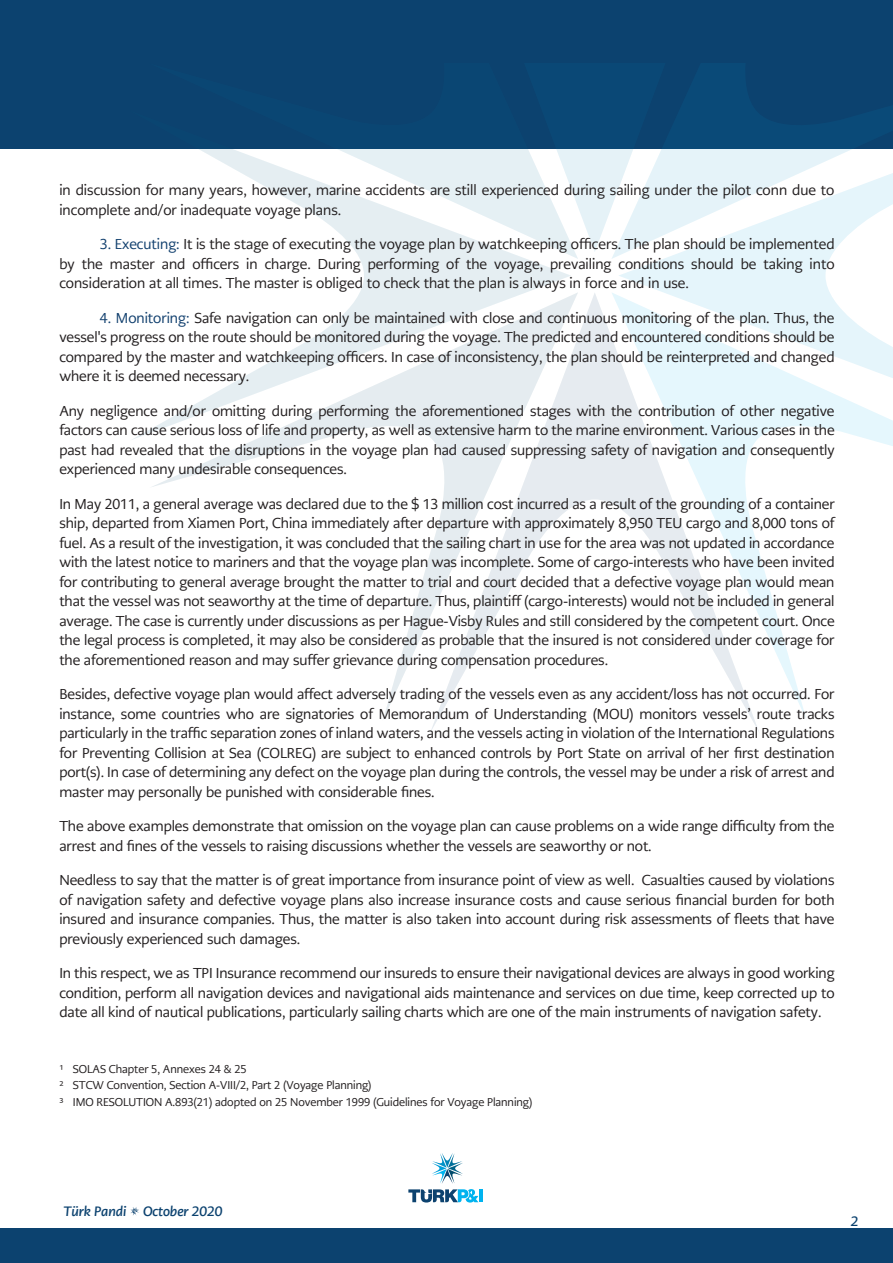
<style>
.page{position:relative;width:893px;height:1263px;background:#fff}
.page>*{position:absolute;margin:0;border:0;box-sizing:border-box;transform-origin:0 0}
.t1{font:14.25px/19.5px "PMN Caecilia Sans Head";letter-spacing:-.005em;color:#231f20;text-align:justify}
.t2{font:italic 700 13.5px "PMN Caecilia Sans Head";color:#0c426f}
.t3{font:11.25px/16.5px "PMN Caecilia Sans Head";letter-spacing:-.005em;color:#231f20}
.s1{color:#13416f}
</style>
<div class="page">
<svg style="left:130px;top:1207px;width:9px;height:9px"></svg>
<div style="left:0;top:0;width:893px;height:149px;background:#0c426f"></div>
<svg style="left:578px;top:149px;width:33px;height:103px;fill:#e5f2f7"></svg>
<svg style="left:431px;top:293px;width:328px;height:438px"></svg>
<svg style="left:619px;top:259px;width:211px;height:33px;background:#e8f6fb"></svg>
<svg style="left:132px;top:259px;width:439px;height:181px"></svg>
<svg style="left:611px;top:292px;width:282px;height:429px"></svg>
<svg style="left:199px;top:149px;width:379px;height:110px"></svg>
<svg style="left:611px;top:149px;width:282px;height:110px;fill:#e5f5fb"></svg>
<svg style="left:149px;top:292px;width:429px;height:429px"></svg>
<hr style="left:479px;top:1189px;width:4px;height:13px;background:#00b3ef">
<svg style="left:408px;top:1153px;width:70px;height:49px"></svg>
<div style="left:0;top:1229px;width:893px;height:34px;background:#0c426f"></div>
<p class="t1" style="left:59px;top:180px;width:777px">in discussion for many years, however, marine accidents are still experienced during sailing under the pilot conn due to incomplete and/or inadequate voyage plans.</p>
<p class="t1" style="left:59px;top:234px;width:777px;text-indent:40px"><span class="s1">3. Executing:</span> It is the stage of executing the voyage plan by watchkeeping officers. The plan should be implemented by the master and officers in charge. During performing of the voyage, prevailing conditions should be taking into consideration at all times. The master is obliged to check that the plan is always in force and in use.</p>
<p class="t1" style="left:59px;top:308px;width:777px;text-indent:40px"><span class="s1">4. Monitoring:</span> Safe navigation can only be maintained with close and continuous monitoring of the plan. Thus, the vessel's progress on the route should be monitored during the voyage. The predicted and encountered conditions should be compared by the master and watchkeeping officers. In case of inconsistency, the plan should be reinterpreted and changed where it is deemed necessary.</p>
<p class="t1" style="left:59px;top:401px;width:777px">Any negligence and/or omitting during performing the aforementioned stages with the contribution of other negative factors can cause serious loss of life and property, as well as extensive harm to the marine environment. Various cases in the past had revealed that the disruptions in the voyage plan had caused suppressing safety of navigation and consequently experienced many undesirable consequences.</p>
<p class="t1" style="left:59px;top:494px;width:777px">In May 2011, a general average was declared due to the $ 13 million cost incurred as a result of the grounding of a container ship, departed from Xiamen Port, China immediately after departure with approximately 8,950 TEU cargo and 8,000 tons of fuel. As a result of the investigation, it was concluded that the sailing chart in use for the area was not updated in accordance with the latest notice to mariners and that the voyage plan was incomplete. Some of cargo-interests who have been invited for contributing to general average brought the matter to trial and court decided that a defective voyage plan would mean that the vessel was not seaworthy at the time of departure. Thus, plaintiff (cargo-interests) would not be included in general average. The case is currently under discussions as per Hague-Visby Rules and still considered by the competent court. Once the legal process is completed, it may also be considered as probable that the insured is not considered under coverage for the aforementioned reason and may suffer grievance during compensation procedures.</p>
<p class="t1" style="left:59px;top:684px;width:777px">Besides, defective voyage plan would affect adversely trading of the vessels even as any accident/loss has not occurred. For instance, some countries who are signatories of Memorandum of Understanding (MOU) monitors vessels’ route tracks particularly in the traffic separation zones of inland waters, and the vessels acting in violation of the International Regulations for Preventing Collision at Sea (COLREG) are subject to enhanced controls by Port State on arrival of her first destination port(s). In case of determining any defect on the voyage plan during the controls, the vessel may be under a risk of arrest and master may personally be punished with considerable fines.</p>
<p class="t1" style="left:59px;top:816px;width:777px">The above examples demonstrate that omission on the voyage plan can cause problems on a wide range difficulty from the arrest and fines of the vessels to raising discussions whether the vessels are seaworthy or not.</p>
<p class="t1" style="left:59px;top:870px;width:777px">Needless to say that the matter is of great importance from insurance point of view as well. Casualties caused by violations of navigation safety and defective voyage plans also increase insurance costs and cause serious financial burden for both insured and insurance companies. Thus, the matter is also taken into account during risk assessments of fleets that have previously experienced such damages.</p>
<p class="t1" style="left:59px;top:963px;width:777px">In this respect, we as TPI Insurance recommend our insureds to ensure their navigational devices are always in good working condition, perform all navigation devices and navigational aids maintenance and services on due time, keep corrected up to date all kind of nautical publications, particularly sailing charts which are one of the main instruments of navigation safety.</p>
<p class="t3" style="left:59px;top:1060px;width:475px">1 SOLAS Chapter 5, Annexes 24 &amp; 25<br>2 STCW Convention, Section A-VIII/2, Part 2 (Voyage Planning)<br>3 IMO RESOLUTION A.893(21) adopted on 25 November 1999 (Guidelines for Voyage Planning)</p>
<p class="t2" style="left:63px;top:1202px;width:160px">Türk Pandi October 2020</p>
<p class="t2" style="left:851px;top:1213px;width:9px">2</p>
</div>
